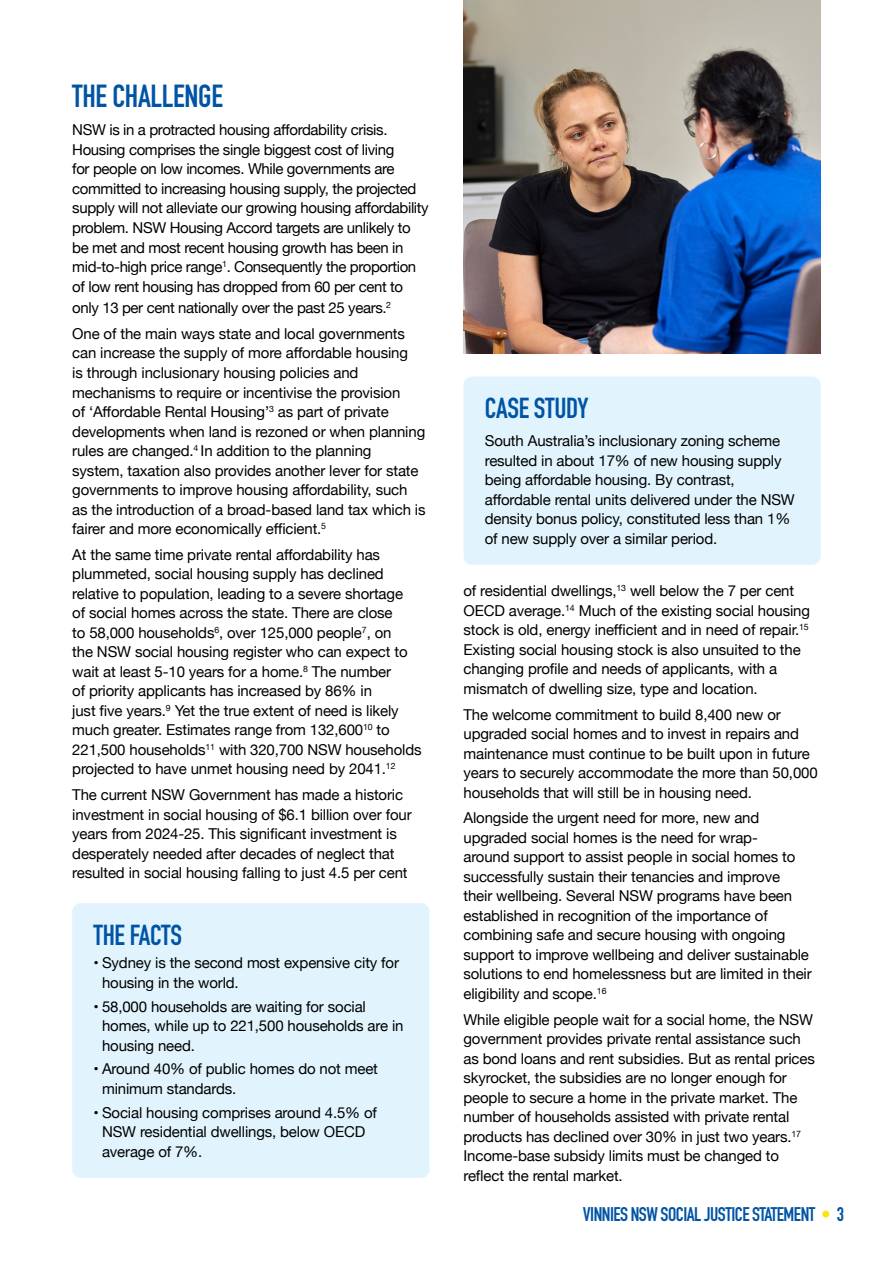
<style>
.page{position:relative;width:893px;height:1263px;background:#fff}
.page>*{position:absolute;margin:0;border:0;box-sizing:border-box;transform-origin:0 0}
.t1{font:700 31.5px "DIN Condensed";letter-spacing:-.01em;color:#0054a4}
.t2{font:700 28.5px "DIN Condensed";letter-spacing:-.01em;color:#0054a4}
.t3{font:700 19.5px "DIN Condensed";letter-spacing:-.025em;color:#0054a4}
.t4{font:15px/19.5px "Helvetica Neue";letter-spacing:-.01em;color:#000}
.s1{color:#fce50c}
</style>
<div class="page">
<div style="left:463px;top:376px;width:358px;height:189px;background:#e1f4fd;border-radius:9px"></div>
<img style="left:463px;top:0;width:358px;height:353px">
<div style="left:72px;top:903px;width:357px;height:275px;background:#e1f4fd;border-radius:9px"></div>
<h1 class="t1" style="left:72px;top:75px;width:152px">THE CHALLENGE</h1>
<p class="t4" style="left:72px;top:121px;width:358px">NSW is in a protracted housing affordability crisis.<br>Housing comprises the single biggest cost of living<br>for people on low incomes. While governments are committed to increasing housing supply, the projected supply will not alleviate our growing housing affordability problem. NSW Housing Accord targets are unlikely to be met and most recent housing growth has been in mid-to-high price range<sup>1</sup>. Consequently the proportion of low rent housing has dropped from 60 per cent to</p>
<p class="t4" style="left:72px;top:296px;width:334px;line-height:26px">only 13 per cent nationally over the past 25 years.<sup>2<br></sup>One of the main ways state and local governments</p>
<p class="t4" style="left:72px;top:344px;width:355px">can increase the supply of more affordable housing<br>is through inclusionary housing policies and mechanisms to require or incentivise the provision<br>of ‘Affordable Rental Housing’<sup>3</sup> as part of private developments when land is rezoned or when planning rules are changed.<sup>4</sup> In addition to the planning system, taxation also provides another lever for state governments to improve housing affordability, such as the introduction of a broad-based land tax which is fairer and more economically efficient.<sup>5</sup></p>
<p class="t4" style="left:72px;top:546px;width:351px">At the same time private rental affordability has plummeted, social housing supply has declined relative to population, leading to a severe shortage<br>of social homes across the state. There are close<br>to 58,000 households<sup>6</sup>, over 125,000 people<sup>7</sup>, on<br>the NSW social housing register who can expect to wait at least 5-10 years for a home.<sup>8</sup> The number<br>of priority applicants has increased by 86% in<br>just five years.<sup>9</sup> Yet the true extent of need is likely much greater. Estimates range from 132,600<sup>10</sup> to 221,500 households<sup>11</sup> with 320,700 NSW households projected to have unmet housing need by 2041.<sup>12</sup></p>
<p class="t4" style="left:72px;top:786px;width:341px">The current NSW Government has made a historic investment in social housing of $6.1 billion over four years from 2024-25. This significant investment is desperately needed after decades of neglect that resulted in social housing falling to just 4.5 per cent</p>
<h2 class="t2" style="left:94px;top:915px;width:90px">THE FACTS</h2>
<p class="t4" style="left:102px;top:954px;width:298px;text-indent:-9px">• Sydney is the second most expensive city for housing in the world.</p>
<p class="t4" style="left:102px;top:997px;width:303px;text-indent:-9px">• 58,000 households are waiting for social homes, while up to 221,500 households are in housing need.</p>
<p class="t4" style="left:102px;top:1060px;width:277px;text-indent:-9px">• Around 40% of public homes do not meet minimum standards.</p>
<p class="t4" style="left:102px;top:1103px;width:276px;text-indent:-9px">• Social housing comprises around 4.5% of<br>NSW residential dwellings, below OECD average of 7%.</p>
<h2 class="t2" style="left:485px;top:389px;width:105px">CASE STUDY</h2>
<p class="t4" style="left:485px;top:432px;width:312px">South Australia’s inclusionary zoning scheme resulted in about 17% of new housing supply being affordable housing. By contrast, affordable rental units delivered under the NSW density bonus policy, constituted less than 1% of new supply over a similar period.</p>
<p class="t4" style="left:463px;top:582px;width:348px">of residential dwellings,<sup>13</sup> well below the 7 per cent OECD average.<sup>14</sup> Much of the existing social housing stock is old, energy inefficient and in need of repair.<sup>15<br></sup>Existing social housing stock is also unsuited to the changing profile and needs of applicants, with a mismatch of dwelling size, type and location.</p>
<p class="t4" style="left:463px;top:705px;width:356px">The welcome commitment to build 8,400 new or upgraded social homes and to invest in repairs and maintenance must continue to be built upon in future years to securely accommodate the more than 50,000 households that will still be in housing need.</p>
<p class="t4" style="left:463px;top:809px;width:350px">Alongside the urgent need for more, new and upgraded social homes is the need for wrap-<br>around support to assist people in social homes to successfully sustain their tenancies and improve their wellbeing. Several NSW programs have been established in recognition of the importance of combining safe and secure housing with ongoing support to improve wellbeing and deliver sustainable solutions to end homelessness but are limited in their eligibility and scope.<sup>16</sup></p>
<p class="t4" style="left:463px;top:1010px;width:353px">While eligible people wait for a social home, the NSW government provides private rental assistance such as bond loans and rent subsidies. But as rental prices skyrocket, the subsidies are no longer enough for people to secure a home in the private market. The number of households assisted with private rental products has declined over 30% in just two years.<sup>17<br></sup>Income-base subsidy limits must be changed to reflect the rental market.</p>
<h3 class="t3" style="left:583px;top:1201px;width:263px">VINNIES NSW SOCIAL JUSTICE STATEMENT <span class="s1">•</span> 3</h3>
</div>
